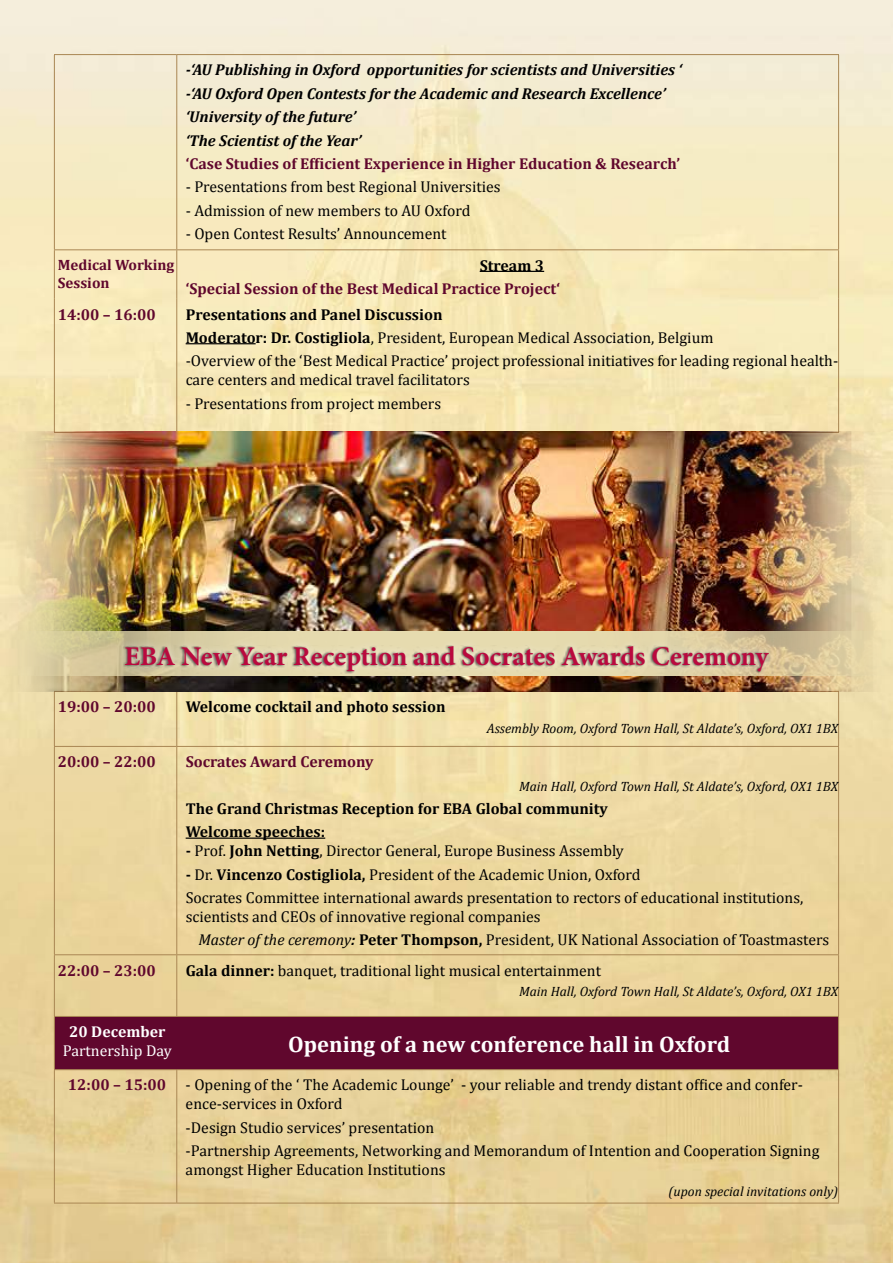
<style>
.page{position:relative;width:893px;height:1263px;background:#fff}
.page>*{position:absolute;margin:0;border:0;box-sizing:border-box;transform-origin:0 0}
.t1{font:700 27px "Minion Pro";letter-spacing:-.005em;color:#ba093e}
.t2{font:700 22.5px "Cambria";color:#fff}
.t3{font:15.75px/23.4px "Cambria";color:#000}
.t4{font:700 15.75px "Cambria";color:#60072d}
.t5{font:italic 700 15.75px/23.4px "Cambria";color:#000}
.t6{font:700 15.75px/23.4px "Cambria";color:#000}
.t7{font:15.75px "Cambria";color:#fff}
.t8{font:700 15.75px "Cambria";color:#fff}
.t9{font:700 15px/18px "Cambria";color:#60072d}
.t10{font:italic 13.5px "Cambria";color:#000}
.s1{font-weight:700}
.s2{font-style:italic}
.s3{font-weight:700;font-style:italic}
.s4{font-weight:700;color:#60072d}
</style>
<div class="page">
<img style="left:0;top:0;width:893px;height:1263px">
<hr style="left:54px;top:54px;width:123px;height:1px;background:#a98653">
<hr style="left:54px;top:55px;width:1px;height:194px;background:#a98653">
<hr style="left:177px;top:54px;width:662px;height:1px;background:#a98653">
<hr style="left:176px;top:55px;width:1px;height:194px;background:#a98653">
<hr style="left:838px;top:55px;width:1px;height:194px;background:#a98653">
<hr style="left:54px;top:249px;width:123px;height:1px;background:#a98653">
<hr style="left:54px;top:250px;width:1px;height:49px;background:#a98653">
<hr style="left:177px;top:249px;width:662px;height:1px;background:#a98653">
<hr style="left:176px;top:250px;width:1px;height:49px;background:#a98653">
<hr style="left:838px;top:250px;width:1px;height:49px;background:#a98653">
<hr style="left:54px;top:299px;width:1px;height:133px;background:#a98653">
<hr style="left:176px;top:299px;width:1px;height:133px;background:#a98653">
<hr style="left:838px;top:299px;width:1px;height:133px;background:#a98653">
<hr style="left:480px;top:271px;width:64px;height:1px;background:#000">
<hr style="left:186px;top:343px;width:70px;height:1px;background:#000">
<div style="left:55px;top:1017px;width:783px;height:52px;background:#60072d"></div>
<hr style="left:54px;top:691px;width:123px;height:1px;background:#a98653">
<hr style="left:54px;top:692px;width:1px;height:54px;background:#a98653">
<hr style="left:177px;top:691px;width:662px;height:1px;background:#a98653">
<hr style="left:176px;top:692px;width:1px;height:54px;background:#a98653">
<hr style="left:838px;top:692px;width:1px;height:54px;background:#a98653">
<hr style="left:54px;top:746px;width:123px;height:1px;background:#a98653">
<hr style="left:54px;top:747px;width:1px;height:207px;background:#a98653">
<hr style="left:177px;top:746px;width:662px;height:1px;background:#a98653">
<hr style="left:176px;top:747px;width:1px;height:207px;background:#a98653">
<hr style="left:838px;top:747px;width:1px;height:207px;background:#a98653">
<hr style="left:54px;top:954px;width:123px;height:1px;background:#a98653">
<hr style="left:54px;top:955px;width:1px;height:61px;background:#a98653">
<hr style="left:177px;top:954px;width:662px;height:1px;background:#a98653">
<hr style="left:176px;top:955px;width:1px;height:61px;background:#a98653">
<hr style="left:838px;top:955px;width:1px;height:61px;background:#a98653">
<hr style="left:54px;top:1016px;width:123px;height:1px;background:#a98653">
<hr style="left:54px;top:1017px;width:1px;height:52px;background:#a98653">
<hr style="left:177px;top:1016px;width:662px;height:1px;background:#a98653">
<hr style="left:838px;top:1017px;width:1px;height:52px;background:#a98653">
<hr style="left:54px;top:1069px;width:123px;height:1px;background:#a98653">
<hr style="left:54px;top:1070px;width:1px;height:133px;background:#a98653">
<hr style="left:177px;top:1069px;width:662px;height:1px;background:#a98653">
<hr style="left:176px;top:1070px;width:1px;height:133px;background:#a98653">
<hr style="left:838px;top:1070px;width:1px;height:133px;background:#a98653">
<hr style="left:54px;top:1203px;width:123px;height:1px;background:#a98653">
<hr style="left:177px;top:1203px;width:662px;height:1px;background:#a98653">
<hr style="left:186px;top:837px;width:139px;height:2px;background:#000">
<img style="left:0;top:432px;width:893px;height:259px">
<svg style="left:0;top:632px;width:893px;height:44px;background:#dccea1"></svg>
<div style="left:117px;top:637px;width:660px;height:44px;background:#fff;opacity:.75"></div>
<p class="t5" style="left:186px;top:58px;width:498px">-‘AU Publishing in Oxford opportunities for scientists and Universities ‘ -‘AU Oxford Open Contests for the Academic and Research Excellence’ ‘University of the future’<br>‘The Scientist of the Year’</p>
<p class="t4" style="left:186px;top:152px;width:496px">‘Case Studies of Efficient Experience in Higher Education &amp; Research’</p>
<p class="t3" style="left:186px;top:175px;width:316px">- Presentations from best Regional Universities</p>
<p class="t3" style="left:186px;top:199px;width:286px">- Admission of new members to AU Oxford</p>
<p class="t3" style="left:186px;top:222px;width:262px">- Open Contest Results’ Announcement</p>
<p class="t9" style="left:58px;top:255px;width:118px">Medical Working<br>Session</p>
<p class="t6" style="left:480px;top:253px;width:66px">Stream 3</p>
<p class="t4" style="left:186px;top:277px;width:376px">‘Special Session of the Best Medical Practice Project‘</p>
<p class="t4" style="left:58px;top:303px;width:100px">14:00 – 16:00</p>
<p class="t3" style="left:186px;top:302px;width:654px"><span class="s1">Presentations and Panel Discussion<br>Moderator: Dr. Costigliola</span>, President, European Medical Association, Belgium<br>-Overview of the ‘Best Medical Practice’ project professional initiatives for leading regional health-</p>
<p class="t3" style="left:186px;top:368px;width:286px">care centers and medical travel facilitators</p>
<p class="t3" style="left:186px;top:391px;width:257px">- Presentations from project members</p>
<h1 class="t1" style="left:125px;top:637px;width:645px">EBA New Year Reception and Socrates Awards Ceremony</h1>
<p class="t4" style="left:58px;top:696px;width:100px">19:00 – 20:00</p>
<p class="t6" style="left:186px;top:694px;width:261px">Welcome cocktail and photo session</p>
<p class="t4" style="left:58px;top:751px;width:100px">20:00 – 22:00</p>
<p class="t4" style="left:186px;top:751px;width:189px">Socrates Award Ceremony</p>
<p class="t10" style="left:487px;top:719px;width:353px">Assembly Room, Oxford Town Hall, St Aldate’s, Oxford, OX1 1BX</p>
<p class="t10" style="left:519px;top:776px;width:321px">Main Hall, Oxford Town Hall, St Aldate’s, Oxford, OX1 1BX</p>
<p class="t6" style="left:186px;top:796px;width:424px">The Grand Christmas Reception for EBA Global community<br>Welcome speeches:</p>
<p class="t3" style="left:186px;top:839px;width:440px"><span class="s1">-</span> Prof. <span class="s1">John Netting</span>, Director General, Europe Business Assembly</p>
<p class="t3" style="left:186px;top:862px;width:619px"><span class="s1">-</span> Dr. <span class="s1">Vincenzo Costigliola,</span> President of the Academic Union, Oxford<br>Socrates Committee international awards presentation to rectors of educational institutions,</p>
<p class="t3" style="left:198px;top:905px;width:632px;text-indent:-13px">scientists and CEOs of innovative regional companies<br><span class="s2">Master of the ceremony</span><span class="s3">:</span> <span class="s1">Peter Thompson,</span> President, UK National Association of Toastmasters</p>
<p class="t4" style="left:58px;top:959px;width:100px">22:00 – 23:00</p>
<p class="t3" style="left:186px;top:958px;width:417px"><span class="s1">Gala dinner:</span> banquet, traditional light musical entertainment</p>
<p class="t10" style="left:519px;top:982px;width:321px">Main Hall, Oxford Town Hall, St Aldate’s, Oxford, OX1 1BX</p>
<p class="t8" style="left:69px;top:1021px;width:98px">20 December</p>
<p class="t7" style="left:63px;top:1041px;width:110px">Partnership Day</p>
<h2 class="t2" style="left:288px;top:1028px;width:444px">Opening of a new conference hall in Oxford</h2>
<p class="t3" style="left:186px;top:1075px;width:619px;line-height:18.9px;text-indent:-118px"><span class="s4">12:00 – 15:00</span> - Opening of the ‘ The Academic Lounge’ - your reliable and trendy distant office and confer&shy;ence-services in Oxford</p>
<p class="t3" style="left:186px;top:1115px;width:635px">-Design Studio services’ presentation<br>-Partnership Agreements, Networking and Memorandum of Intention and Cooperation Signing</p>
<p class="t3" style="left:186px;top:1158px;width:261px">amongst Higher Education Institutions</p>
<p class="t10" style="left:669px;top:1181px;width:171px">(upon special invitations only)</p>
</div>
